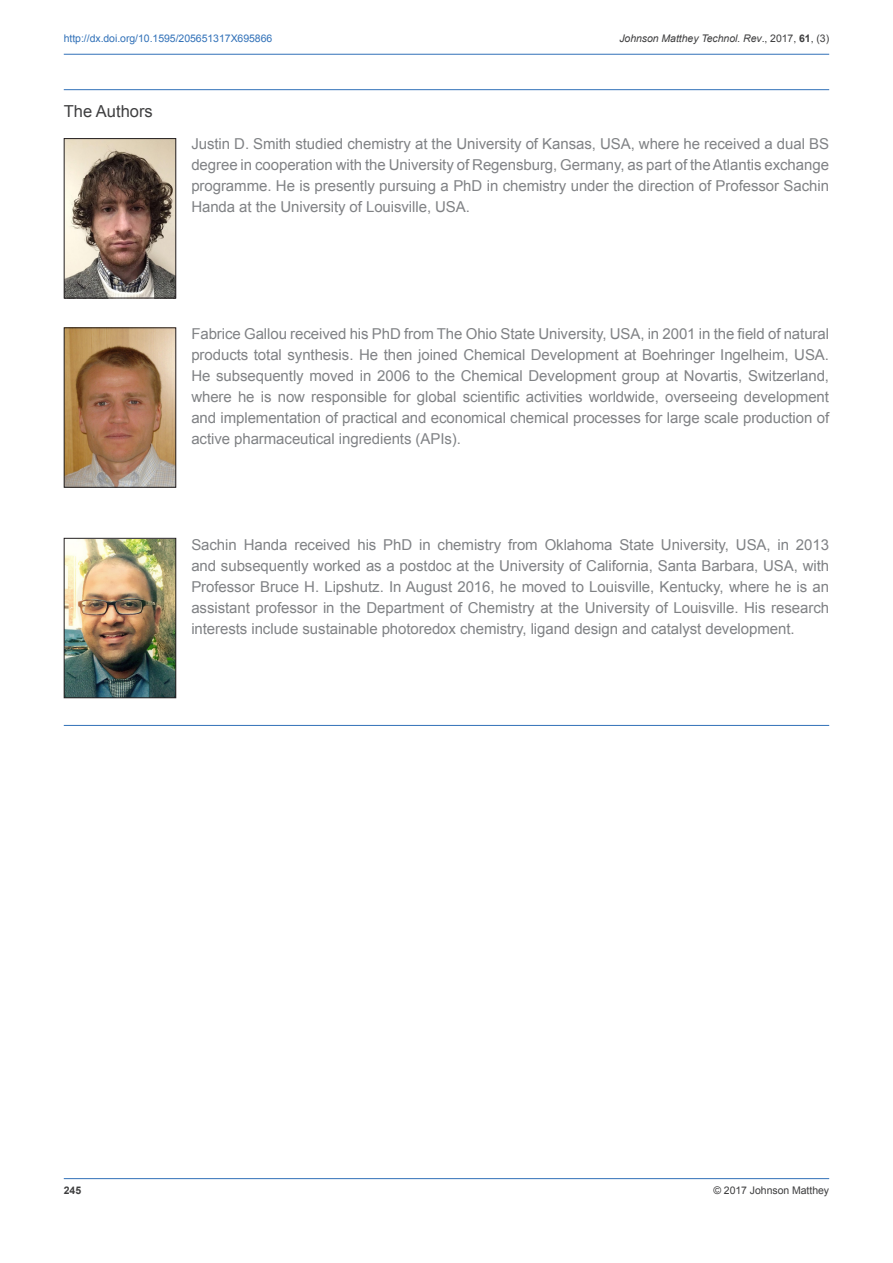
<style>
.page{position:relative;width:893px;height:1263px;background:#fff}
.page>*{position:absolute;margin:0;border:0;box-sizing:border-box;transform-origin:0 0}
.The_author_head_at_t{font:16.5px "Arial";color:#3e3e3f}
.Author_profile_at_th{font:15px/21px "Arial";letter-spacing:-.005em;color:#808285;text-align:justify}
.t1{font:10.5px "Arial";letter-spacing:-.005em;color:#3171b8}
.t2{font:italic 10.5px "Arial";letter-spacing:-.005em;color:#3e3e3f}
.t3{font:10.5px "Arial";letter-spacing:-.005em;color:#3e3e3f}
.t4{font:700 10.5px "Arial";color:#3e3e3f}
.s1{font-style:normal}
.s2{font-weight:700;font-style:normal}
</style>
<div class="page">
<hr style="left:64px;top:1178px;width:765px;height:1px;background:#3171b8">
<hr style="left:64px;top:54px;width:765px;height:1px;background:#3171b8">
<img style="left:66px;top:140px;width:108px;height:156px">
<div style="left:64px;top:138px;width:112px;height:160px;border:1px solid #231f20"></div>
<img style="left:66px;top:329px;width:108px;height:157px">
<div style="left:64px;top:327px;width:112px;height:161px;border:1px solid #231f20"></div>
<img style="left:66px;top:540px;width:108px;height:156px">
<div style="left:64px;top:538px;width:112px;height:160px;border:1px solid #231f20"></div>
<hr style="left:64px;top:89px;width:765px;height:1px;background:#3171b8">
<hr style="left:64px;top:725px;width:765px;height:1px;background:#3171b8">
<p class="t1" style="left:64px;top:31px;width:210px">http://dx.doi.org/10.1595/205651317X695866</p>
<p class="t2" style="left:619px;top:31px;width:211px">Johnson Matthey Technol. Rev<span class="s1">., 2017,</span> <span class="s2">61</span><span class="s1">, (3)</span></p>
<p class="The_author_head_at_t" style="left:64px;top:100px;width:90px">The Authors</p>
<p class="Author_profile_at_th" style="left:191px;top:133px;width:639px">Justin D. Smith studied chemistry at the University of Kansas, USA, where he received a dual BS degree in cooperation with the University of Regensburg, Germany, as part of the Atlantis exchange programme. He is presently pursuing a PhD in chemistry under the direction of Professor Sachin Handa at the University of Louisville, USA.</p>
<p class="Author_profile_at_th" style="left:191px;top:323px;width:639px">Fabrice Gallou received his PhD from The Ohio State University, USA, in 2001 in the field of natural products total synthesis. He then joined Chemical Development at Boehringer Ingelheim, USA.<br>He subsequently moved in 2006 to the Chemical Development group at Novartis, Switzerland, where he is now responsible for global scientific activities worldwide, overseeing development and implementation of practical and economical chemical processes for large scale production of active pharmaceutical ingredients (APIs).</p>
<p class="Author_profile_at_th" style="left:191px;top:534px;width:639px">Sachin Handa received his PhD in chemistry from Oklahoma State University, USA, in 2013 and subsequently worked as a postdoc at the University of California, Santa Barbara, USA, with Professor Bruce H. Lipshutz. In August 2016, he moved to Louisville, Kentucky, where he is an assistant professor in the Department of Chemistry at the University of Louisville. His research interests include sustainable photoredox chemistry, ligand design and catalyst development.</p>
<p class="t4" style="left:64px;top:1183px;width:19px">245</p>
<p class="t3" style="left:713px;top:1183px;width:117px">© 2017 Johnson Matthey</p>
</div>
